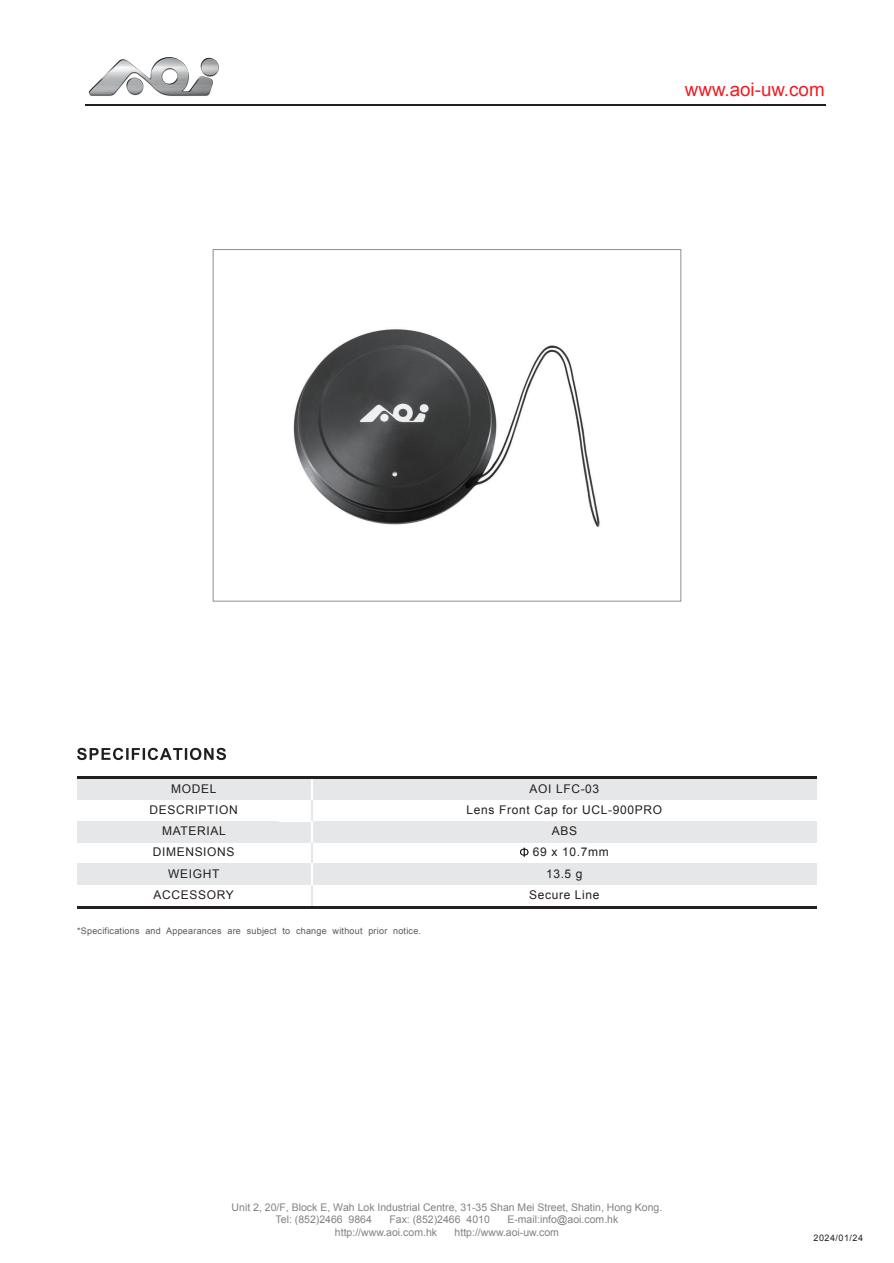
<style>
.page{position:relative;width:894px;height:1263px;background:#fff}
.page>*{position:absolute;margin:0;border:0;box-sizing:border-box;transform-origin:0 0}
.t1{font:18.75px "Arial";color:#ee1d23}
.t2{font:12px/21.3px "Arial";letter-spacing:.055em;color:#231f20;text-align:center}
.t3{font:10.5px/12.6px "Arial";color:#808285}
.t4{font:9px "Arial";letter-spacing:.03em;color:#57585a}
.t5{font:9px "Arial";letter-spacing:.055em;color:#231f20}
</style>
<div class="page">
<img style="left:293px;top:329px;width:307px;height:198px">
<div style="left:77px;top:779px;width:234px;height:21px;background:#e6e7e9"></div>
<div style="left:312px;top:779px;width:505px;height:21px;background:#e6e7e9"></div>
<div style="left:77px;top:821px;width:234px;height:21px;background:#e6e7e9"></div>
<div style="left:77px;top:864px;width:234px;height:21px;background:#e6e7e9"></div>
<div style="left:313px;top:821px;width:504px;height:21px;background:#e6e7e9"></div>
<div style="left:313px;top:864px;width:504px;height:21px;background:#e6e7e9"></div>
<svg style="left:77px;top:748px;width:149px;height:12px"></svg>
<hr style="left:77px;top:776px;width:740px;height:3px;background:#231f20">
<svg style="left:520px;top:848px;width:9px;height:9px"></svg>
<svg style="left:311px;top:800px;width:1px;height:106px"></svg>
<hr style="left:77px;top:906px;width:740px;height:3px;background:#231f20">
<hr style="left:85px;top:105px;width:740px;height:1px;background:#231f20">
<img style="left:85px;top:57px;width:154px;height:48px">
<h1 class="t1" style="left:685px;top:77px;width:141px">www.aoi-uw.com</h1>
<p class="t2" style="left:149px;top:778px;width:90px">MODEL<br>DESCRIPTION<br>MATERIAL<br>DIMENSIONS<br>WEIGHT</p>
<p class="t2" style="left:466px;top:778px;width:197px">AOI LFC-03<br>Lens Front Cap for UCL-900PRO<br>ABS</p>
<p class="t2" style="left:546px;top:863px;width:38px">13.5 g</p>
<p class="t2" style="left:533px;top:842px;width:77px">69 x 10.7mm</p>
<p class="t2" style="left:154px;top:884px;width:82px">ACCESSORY</p>
<p class="t2" style="left:529px;top:884px;width:72px">Secure Line</p>
<p class="t4" style="left:77px;top:925px;width:346px">*Specifications and Appearances are subject to change without prior notice.</p>
<p class="t3" style="left:276px;top:1201px;width:388px;text-indent:-44px">Unit 2, 20/F, Block E, Wah Lok Industrial Centre, 31-35 Shan Mei Street, Shatin, Hong Kong.<br>Tel: (852)2466 9864</p>
<p class="t3" style="left:389px;top:1214px;width:102px">Fax: (852)2466 4010</p>
<p class="t3" style="left:507px;top:1214px;width:113px">E-mail:info@aoi.com.hk</p>
<p class="t3" style="left:335px;top:1226px;width:104px">http://www.aoi.com.hk</p>
<p class="t3" style="left:455px;top:1226px;width:106px">http://www.aoi-uw.com</p>
<p class="t5" style="left:814px;top:1232px;width:51px">2024/01/24</p>
</div>
